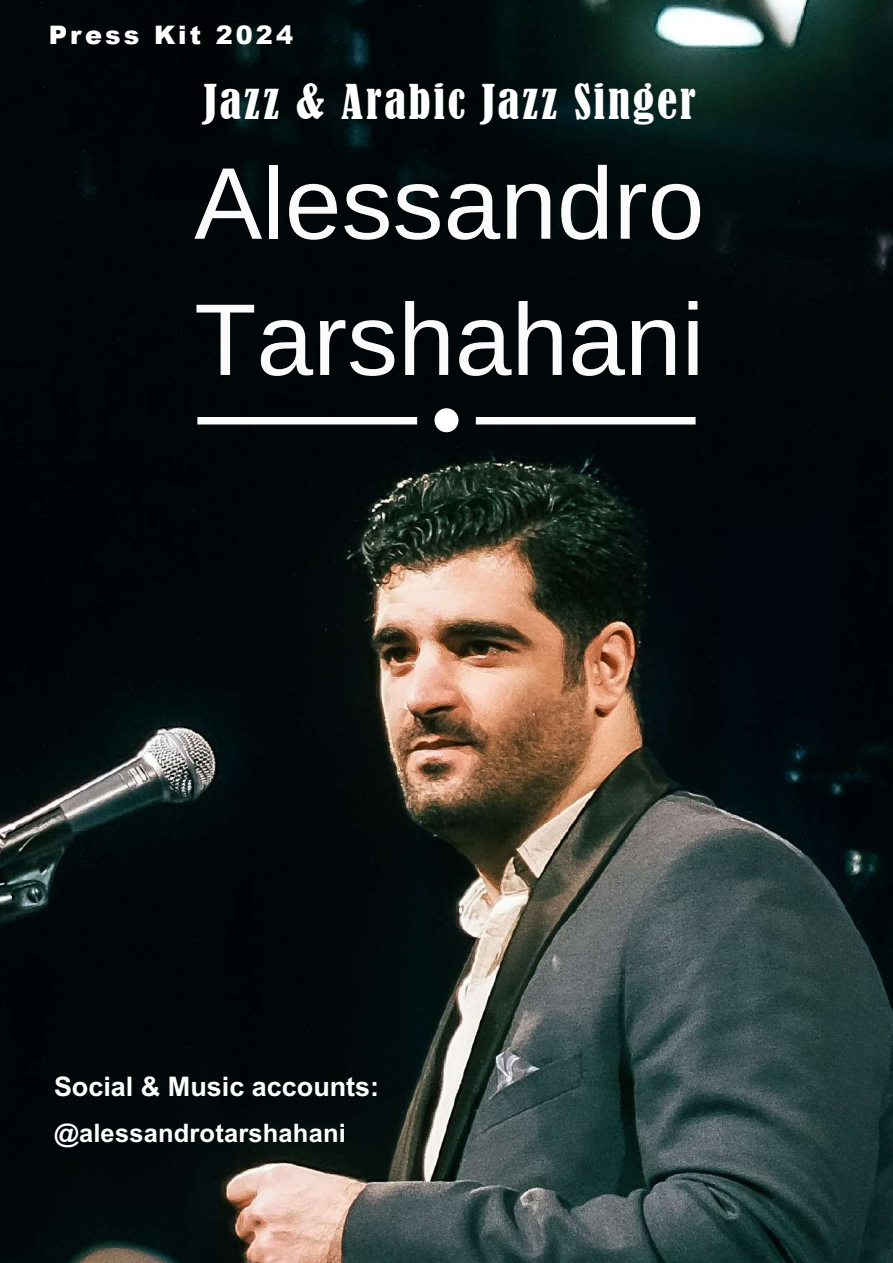
<style>
.page{position:relative;width:893px;height:1263px;background:#fff}
.page>*{position:absolute;margin:0;border:0;box-sizing:border-box;transform-origin:0 0}
.t1{font:102px/136.2px "Helvetica";letter-spacing:.005em;color:#fff}
.t2{font:condensed 45px "Bernard";letter-spacing:.06em;color:#fff}
.t3{font:700 27px "Arial";letter-spacing:.005em;color:#fff}
.t4{font:700 25.5px "Arial";letter-spacing:.01em;color:#fff}
.t5{font:900 25.5px "Arial";letter-spacing:.12em;color:#fff}
</style>
<div class="page">
<img style="left:0;top:0;width:893px;height:1263px">
<div style="left:197px;top:417px;width:220px;height:7px;background:#fff"></div>
<div style="left:476px;top:417px;width:220px;height:7px;background:#fff"></div>
<div style="left:434px;top:408px;width:24px;height:24px;background:#fff;border-radius:50%"></div>
<p class="t5" style="left:49px;top:17px;width:92px">Press</p>
<p class="t5" style="left:154px;top:17px;width:49px">Kit</p>
<p class="t5" style="left:216px;top:17px;width:79px">2024</p>
<p class="t2" style="left:203px;top:76px;width:494px">Jazz &amp; Arabic Jazz Singer</p>
<h1 class="t1" style="left:194px;top:135px;width:511px">Alessandro<br>Tarshahani</h1>
<p class="t3" style="left:54px;top:1071px;width:327px">Social &amp; Music accounts:</p>
<p class="t4" style="left:54px;top:1119px;width:293px">@alessandrotarshahani</p>
</div>
